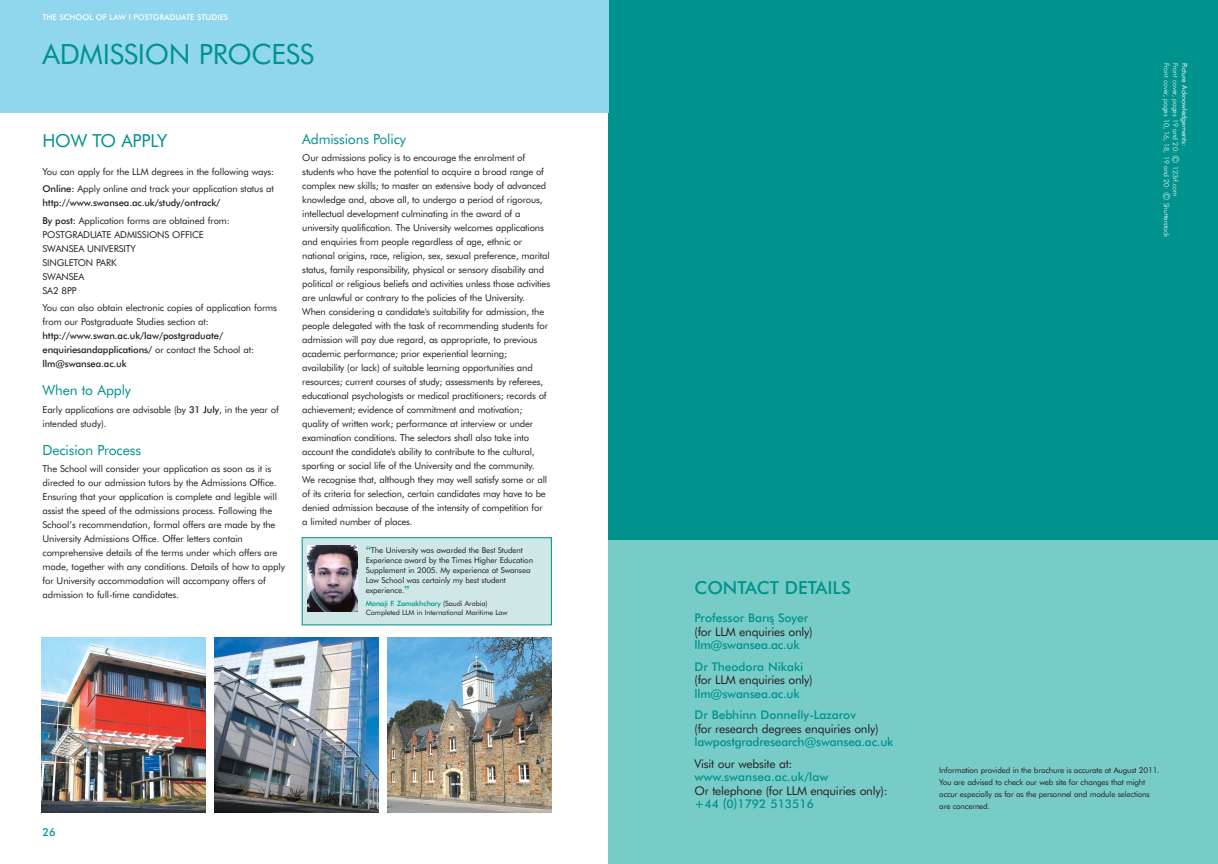
<style>
.page{position:relative;width:1218px;height:864px;background:#fff}
.page>*{position:absolute;margin:0;border:0;box-sizing:border-box;transform-origin:0 0}
.t1{font:28px "Futura BT";letter-spacing:-.01em;color:#00928c}
.t2{font:500 18px "Futura BT";color:#00928c}
.t3{font:18px "Futura BT";letter-spacing:-.01em;color:#00928c}
.t4{font:14px "Futura BT";letter-spacing:-.01em;color:#00928c}
.t5{font:500 12px/21.5px "Futura BT";color:#00928c}
.t6{font:12px "Futura BT";letter-spacing:-.02em;color:#231f1f}
.t7{font:500 12px "Futura BT";letter-spacing:-.02em;color:#00928c}
.t8{font:500 11px "Futura BT";color:#00928c}
.t9{font:9.5px/14px "Futura BT";letter-spacing:-.02em;color:#231f1f}
.t10{font:500 9.5px/14px "Futura BT";letter-spacing:-.01em;color:#231f1f}
.t11{font:8px/10px "Futura BT";letter-spacing:-.02em;color:#231f1f}
.t12{font:500 8px "Futura BT";color:#fff}
.t13{font:7.2px/9px "Futura BT";letter-spacing:-.01em;color:#231f1f}
.t14{font:300 7px "Futura BT";color:#fff}
.t15{font:7px "Futura BT";color:#fff}
.s1{font-weight:500}
.s2{font-weight:400}
.s3{font-family:"Century IT Cby BT";font-size:14px;color:#00928c}
.s4{font-weight:500;color:#00928c}
.s5{font-size:10px}
</style>
<div class="page">
<div style="left:608px;top:0;width:610px;height:864px;background:#00928c"></div>
<div style="left:0;top:0;width:608px;height:112px;background:#90d7ed"></div>
<img style="left:42px;top:638px;width:164px;height:175px">
<img style="left:214px;top:638px;width:165px;height:175px">
<img style="left:387px;top:638px;width:165px;height:175px">
<div style="left:302px;top:538px;width:249px;height:87px;background:#cfe7e6"></div>
<img style="left:308px;top:546px;width:49px;height:66px">
<div style="left:608px;top:540px;width:610px;height:324px;background:#78ccc8"></div>
<p class="t12" style="left:43px;top:14px;width:187px">THE SCHOOL OF LAW I POSTGRADUATE STUDIES</p>
<h1 class="t1" style="left:43px;top:42px;width:273px">ADMISSION PROCESS</h1>
<h2 class="t3" style="left:43px;top:133px;width:126px">HOW TO APPLY</h2>
<p class="t9" style="left:43px;top:164px;width:233px;line-height:17.5px">You can apply for the LLM degrees in the following ways:<br><span class="s1">Online:</span> Apply online and track your application status at</p>
<p class="t10" style="left:43px;top:195px;width:189px;line-height:17.5px">http://www.swansea.ac.uk/study/ontrack/<br>By post: <span class="s2">Application forms are obtained from:</span></p>
<p class="t9" style="left:43px;top:228px;width:163px">POSTGRADUATE ADMISSIONS OFFICE<br>SWANSEA UNIVERSITY<br>SINGLETON PARK<br>SWANSEA<br>SA2 8PP</p>
<p class="t9" style="left:43px;top:302px;width:236px">You can also obtain electronic copies of application forms from our Postgraduate Studies section at:</p>
<p class="t10" style="left:43px;top:330px;width:213px">http://www.swan.ac.uk/law/postgraduate/ enquiriesandapplications/ <span class="s2">or contact the School at: </span>llm@swansea.ac.uk</p>
<h3 class="t4" style="left:43px;top:384px;width:90px">When to Apply</h3>
<p class="t9" style="left:43px;top:403px;width:238px">Early applications are advisable (by <span class="s1">31 July</span>, in the year of intended study).</p>
<h3 class="t4" style="left:43px;top:444px;width:100px">Decision Process</h3>
<p class="t9" style="left:43px;top:463px;width:244px">The School will consider your application as soon as it is directed to our admission tutors by the Admissions Office.<br>Ensuring that your application is complete and legible will assist the speed of the admissions process. Following the School’s recommendation, formal offers are made by the University Admissions Office. Offer letters contain comprehensive details of the terms under which offers are made, together with any conditions. Details of how to apply for University accommodation will accompany offers of admission to full-time candidates.</p>
<h3 class="t4" style="left:302px;top:133px;width:105px">Admissions Policy</h3>
<p class="t9" style="left:302px;top:152px;width:249px">Our admissions policy is to encourage the enrolment of students who have the potential to acquire a broad range of complex new skills; to master an extensive body of advanced knowledge and, above all, to undergo a period of rigorous, intellectual development culminating in the award of a university qualification. The University welcomes applications and enquiries from people regardless of age, ethnic or national origins, race, religion, sex, sexual preference, marital status, family responsibility, physical or sensory disability and political or religious beliefs and activities unless those activities are unlawful or contrary to the policies of the University.<br>When considering a candidate's suitability for admission, the people delegated with the task of recommending students for admission will pay due regard, as appropriate, to previous academic performance; prior experiential learning; availability (or lack) of suitable learning opportunities and resources; current courses of study; assessments by referees, educational psychologists or medical practitioners; records of achievement; evidence of commitment and motivation; quality of written work; performance at interview or under examination conditions. The selectors shall also take into account the candidate's ability to contribute to the cultural, sporting or social life of the University and the community.<br>We recognise that, although they may well satisfy some or all of its criteria for selection, certain candidates may have to be denied admission because of the intensity of competition for a limited number of places.</p>
<p class="t11" style="left:366px;top:546px;width:169px"><span class="s3">“</span>The University was awarded the Best Student Experience award by the Times Higher Education Supplement in 2005. My experience at Swansea Law School was certainly my best student experience.<span class="s3">”</span></p>
<p class="t13" style="left:366px;top:600px;width:143px"><span class="s4">Monaji F. Zamakhchary</span> (Saudi Arabia)<br>Completed LLM in International Maritime Law</p>
<p class="t8" style="left:43px;top:828px;width:15px">26</p>
<p class="t14" style="left:1179px;top:63px;width:135px;rotate:90deg">Front cover, pages 19 and 20: <span class="s5">©</span> 123rf.com</p>
<p class="t15" style="left:1188px;top:63px;width:85px;rotate:90deg">Picture Acknowledgements:</p>
<p class="t14" style="left:1170px;top:63px;width:176px;rotate:90deg">Front cover, pages 10, 16, 18, 19 and 20: <span class="s5">©</span> Shutterstock</p>
<h2 class="t2" style="left:694px;top:580px;width:158px">CONTACT DETAILS</h2>
<p class="t5" style="left:694px;top:608px;width:115px">Professor Barı¸s Soyer</p>
<p class="t6" style="left:694px;top:627px;width:120px">(for LLM enquiries only)</p>
<p class="t5" style="left:694px;top:635px;width:110px">llm@swansea.ac.uk<br>Dr Theodora Nikaki</p>
<p class="t6" style="left:694px;top:675px;width:120px">(for LLM enquiries only)</p>
<p class="t5" style="left:694px;top:684px;width:163px">llm@swansea.ac.uk<br>Dr Bebhinn Donnelly-Lazarov</p>
<p class="t6" style="left:694px;top:724px;width:186px">(for research degrees enquiries only)</p>
<p class="t7" style="left:694px;top:737px;width:200px">lawpostgradresearch@swansea.ac.uk</p>
<p class="t6" style="left:694px;top:759px;width:99px">Visit our website at:</p>
<p class="t5" style="left:694px;top:767px;width:135px">www.swansea.ac.uk/law</p>
<p class="t6" style="left:694px;top:786px;width:195px">Or telephone (for LLM enquiries only):</p>
<p class="t5" style="left:694px;top:794px;width:121px">+44 (0)1792 513516</p>
<p class="t11" style="left:939px;top:765px;width:222px;line-height:12px">Information provided in the brochure is accurate at August 2011.<br>You are advised to check our web site for changes that might occur especially as far as the personnel and module selections are concerned.</p>
</div>
